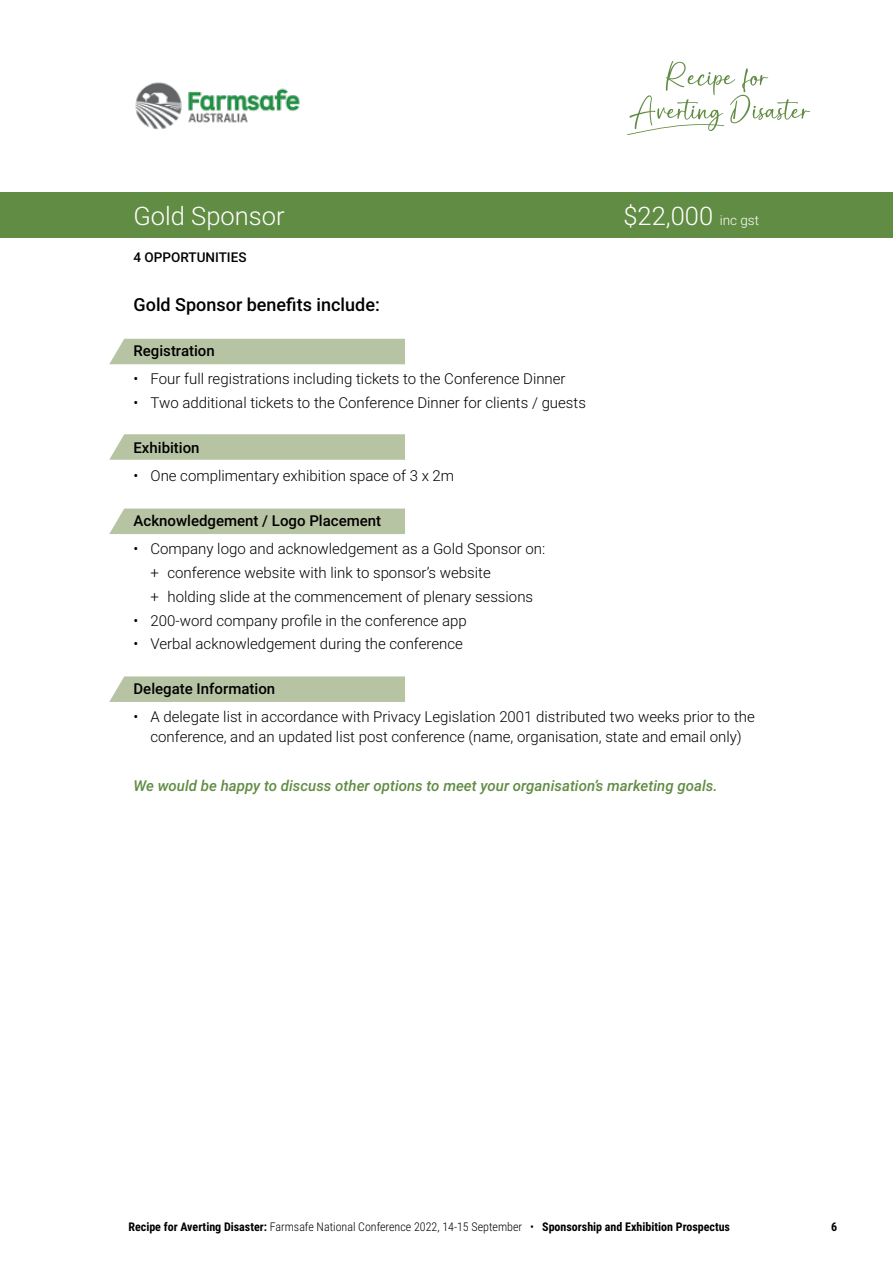
<style>
.page{position:relative;width:893px;height:1263px;background:#fff}
.page>*{position:absolute;margin:0;border:0;box-sizing:border-box;transform-origin:0 0}
.t1{font:300 25.5px "Roboto";color:#fff}
.t2{font:500 18px "Roboto";color:#000}
.t3{font:300 15px/23.7px "Roboto";color:#000}
.t4{font:italic 500 15px "Roboto";color:#618c43}
.t5{font:500 15px "Roboto";color:#000}
.t6{font:500 13.5px "Roboto";color:#000}
.t7{font:700 12px "Roboto Condensed";color:#000}
.s1{font-size:13.5px}
.s2{font-weight:300}
</style>
<div class="page">
<div style="left:0;top:192px;width:893px;height:45px;background:#618c43"></div>
<div style="left:109px;top:339px;width:296px;height:25px;background:#b7c4a3"></div>
<svg style="left:109px;top:434px;width:296px;height:26px;background:#bac6a7"></svg>
<div style="left:109px;top:509px;width:296px;height:25px;background:#b7c4a3"></div>
<div style="left:109px;top:676px;width:296px;height:26px;background:#b7c4a3"></div>
<svg style="left:627px;top:61px;width:183px;height:74px"></svg>
<img style="left:135px;top:82px;width:165px;height:48px">
<h1 class="t1" style="left:134px;top:198px;width:153px">Gold Sponsor</h1>
<h1 class="t1" style="left:623px;top:198px;width:137px">$22,000 <span class="s1">inc gst</span></h1>
<p class="t6" style="left:133px;top:248px;width:115px">4 OPPORTUNITIES</p>
<p class="t2" style="left:134px;top:292px;width:248px">Gold Sponsor benefits include:</p>
<p class="t5" style="left:134px;top:341px;width:83px">Registration</p>
<p class="t3" style="left:134px;top:367px;width:434px">• Four full registrations including tickets to the Conference Dinner</p>
<p class="t3" style="left:134px;top:390px;width:454px">• Two additional tickets to the Conference Dinner for clients / guests</p>
<p class="t5" style="left:134px;top:437px;width:68px">Exhibition</p>
<p class="t3" style="left:134px;top:463px;width:322px">• One complimentary exhibition space of 3 x 2m</p>
<p class="t5" style="left:134px;top:510px;width:249px">Acknowledgement / Logo Placement</p>
<p class="t3" style="left:151px;top:536px;width:396px;text-indent:-17px">• Company logo and acknowledgement as a Gold Sponsor on: + conference website with link to sponsor’s website<br>+ holding slide at the commencement of plenary sessions</p>
<p class="t3" style="left:134px;top:608px;width:335px">• 200-word company profile in the conference app</p>
<p class="t3" style="left:134px;top:631px;width:331px">• Verbal acknowledgement during the conference</p>
<p class="t5" style="left:134px;top:678px;width:143px">Delegate Information</p>
<p class="t3" style="left:134px;top:707px;width:623px;line-height:19.5px;text-align:center">• A delegate list in accordance with Privacy Legislation 2001 distributed two weeks prior to the conference, and an updated list post conference (name, organisation, state and email only)</p>
<p class="t4" style="left:134px;top:775px;width:585px">We would be happy to discuss other options to meet your organisation’s marketing goals.</p>
<p class="t7" style="left:128px;top:1218px;width:603px">Recipe for Averting Disaster: <span class="s2">Farmsafe National Conference 2022, 14-15 September •</span> Sponsorship and Exhibition Prospectus</p>
<p class="t7" style="left:831px;top:1218px;width:8px">6</p>
</div>
